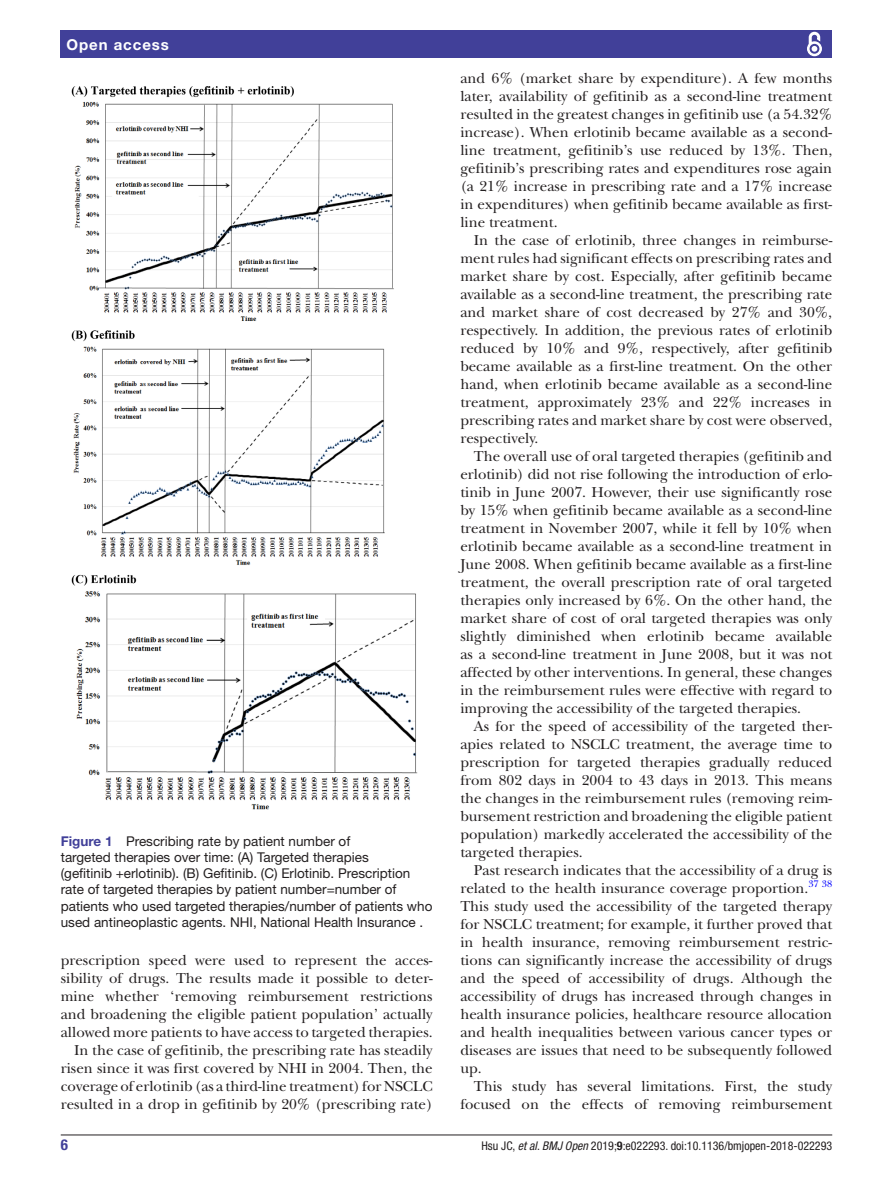
<style>
.page{position:relative;width:893px;height:1191px;background:#fff}
.page>*{position:absolute;margin:0;border:0;box-sizing:border-box;transform-origin:0 0}
.t1{font:15px/18px "New Baskerville";color:#231f20;text-align:justify}
.t2{font:700 15px "Helvetica Neue LT Std";letter-spacing:.065em;color:#fff}
.t3{font:700 condensed 15px "Helvetica Neue LT Std";color:#414099}
.t4{font:13.5px/16.2px "Helvetica Neue LT Std";color:#231f20}
.t5{font:condensed 12px "Helvetica Neue LT Std";color:#231f20}
.t6{font:9.9px "New Baskerville";color:#00f}
.s1{font-weight:700;color:#414099}
.s2{font-style:italic}
.s3{font-weight:700}
</style>
<div class="page">
<hr style="left:61px;top:1134px;width:771px;height:1px;background:#231f20">
<div style="left:61px;top:31px;width:771px;height:27px;background:#414099"></div>
<svg style="left:807px;top:31px;width:15px;height:26px"></svg>
<img style="left:71px;top:86px;width:347px;height:724px">
<p class="t2" style="left:66px;top:35px;width:104px">Open access</p>
<p class="t4" style="left:61px;top:832px;width:373px"><span class="s1">Figure 1</span> Prescribing rate by patient number of<br>targeted therapies over time: (A) Targeted therapies<br>(gefitinib +erlotinib). (B) Gefitinib. (C) Erlotinib. Prescription rate of targeted therapies by patient number=number of patients who used targeted therapies/number of patients who used antineoplastic agents. NHI, National Health Insurance .</p>
<p class="t1" style="left:61px;top:951px;width:373px;text-align:right">prescription speed were used to represent the acces&shy;sibility of drugs. The results made it possible to deter&shy;mine whether ‘removing reimbursement restrictions and broadening the eligible patient population’ actually allowed more patients to have access to targeted therapies.<br>In the case of gefitinib, the prescribing rate has steadily risen since it was first covered by NHI in 2004. Then, the coverage of erlotinib (as a third-line treatment) for NSCLC resulted in a drop in gefitinib by 20% (prescribing rate)</p>
<p class="t1" style="left:460px;top:69px;width:373px">and 6% (market share by expenditure). A few months later, availability of gefitinib as a second-line treatment resulted in the greatest changes in gefitinib use (a 54.32% increase). When erlotinib became available as a second&shy;line treatment, gefitinib’s use reduced by 13%. Then, gefitinib’s prescribing rates and expenditures rose again (a 21% increase in prescribing rate and a 17% increase in expenditures) when gefitinib became available as first&shy;line treatment.</p>
<p class="t1" style="left:460px;top:231px;width:373px;text-indent:13px">In the case of erlotinib, three changes in reimburse&shy;ment rules had significant effects on prescribing rates and market share by cost. Especially, after gefitinib became available as a second-line treatment, the prescribing rate and market share of cost decreased by 27% and 30%, respectively. In addition, the previous rates of erlotinib reduced by 10% and 9%, respectively, after gefitinib became available as a first-line treatment. On the other hand, when erlotinib became available as a second-line treatment, approximately 23% and 22% increases in prescribing rates and market share by cost were observed, respectively.</p>
<p class="t1" style="left:460px;top:447px;width:373px;text-indent:13px">The overall use of oral targeted therapies (gefitinib and erlotinib) did not rise following the introduction of erlo&shy;tinib in June 2007. However, their use significantly rose by 15% when gefitinib became available as a second-line treatment in November 2007, while it fell by 10% when erlotinib became available as a second-line treatment in June 2008. When gefitinib became available as a first-line treatment, the overall prescription rate of oral targeted therapies only increased by 6%. On the other hand, the market share of cost of oral targeted therapies was only slightly diminished when erlotinib became available as a second-line treatment in June 2008, but it was not affected by other interventions. In general, these changes in the reimbursement rules were effective with regard to improving the accessibility of the targeted therapies.</p>
<p class="t1" style="left:460px;top:717px;width:373px;text-indent:13px">As for the speed of accessibility of the targeted ther&shy;apies related to NSCLC treatment, the average time to prescription for targeted therapies gradually reduced from 802 days in 2004 to 43 days in 2013. This means the changes in the reimbursement rules (removing reim&shy;bursement restriction and broadening the eligible patient population) markedly accelerated the accessibility of the targeted therapies.</p>
<p class="t1" style="left:460px;top:861px;width:373px;text-indent:13px">Past research indicates that the accessibility of a drug is related to the health insurance coverage proportion.</p>
<p class="t6" style="left:808px;top:877px;width:25px">37 38</p>
<p class="t1" style="left:460px;top:897px;width:373px">This study used the accessibility of the targeted therapy for NSCLC treatment; for example, it further proved that in health insurance, removing reimbursement restric&shy;tions can significantly increase the accessibility of drugs and the speed of accessibility of drugs. Although the accessibility of drugs has increased through changes in health insurance policies, healthcare resource allocation and health inequalities between various cancer types or diseases are issues that need to be subsequently followed up.</p>
<p class="t1" style="left:460px;top:1077px;width:373px;text-align:right">This study has several limitations. First, the study focused on the effects of removing reimbursement</p>
<p class="t3" style="left:61px;top:1135px;width:9px">6</p>
<p class="t5" style="left:481px;top:1138px;width:352px">Hsu JC, <span class="s2">et al</span>. <span class="s2">BMJ Open</span> 2019;<span class="s3">9</span>:e022293. doi:10.1136/bmjopen-2018-022293</p>
</div>
